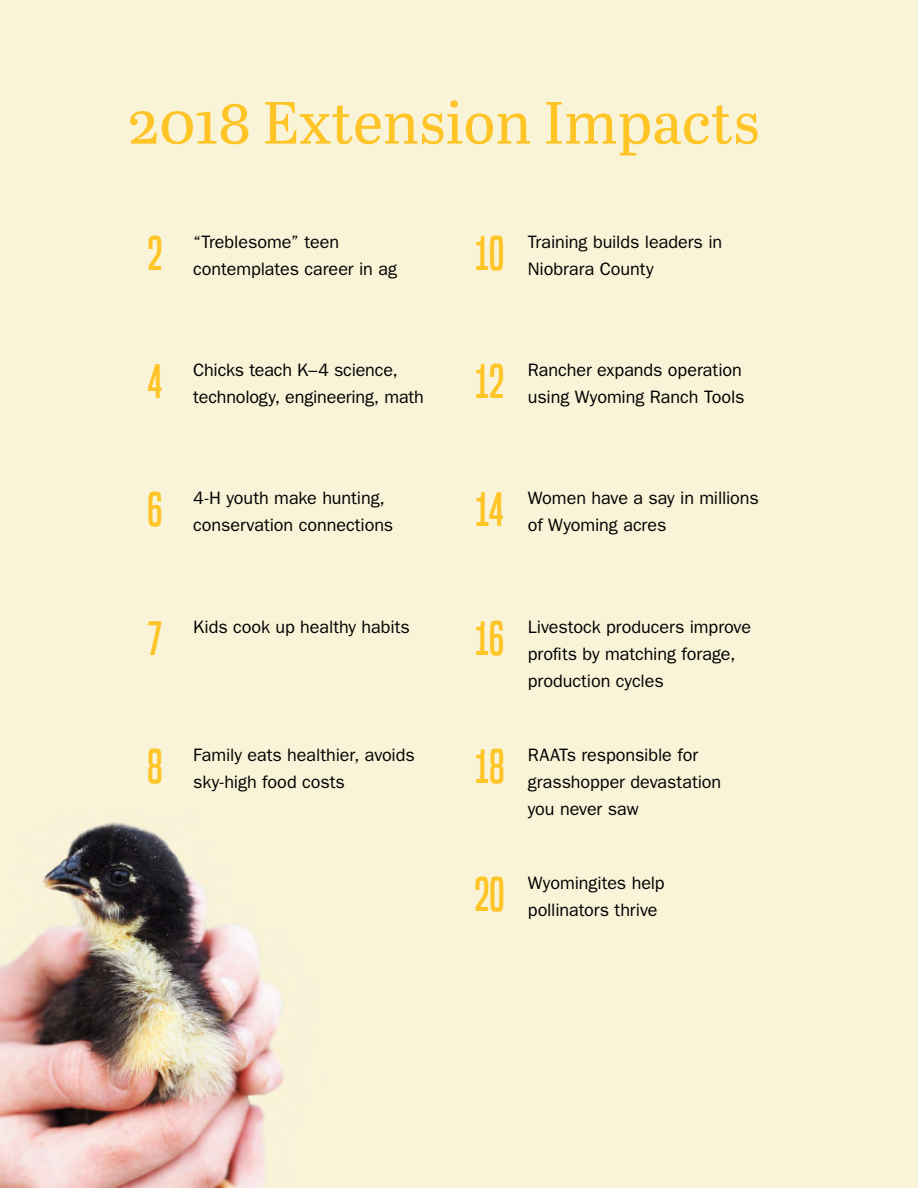
<style>
.page{position:relative;width:918px;height:1188px;background:#fff}
.page>*{position:absolute;margin:0;border:0;box-sizing:border-box;transform-origin:0 0}
.t1{font:59.4px "Abril Text";color:#ffc425}
.t2{font:45px "Built Titling Rg";letter-spacing:-.01em;color:#ffc425}
.t3{font:18px/27px "ITC Franklin Gothic Std";letter-spacing:-.005em;color:#000}
</style>
<div class="page">
<img style="left:0;top:0;width:918px;height:1188px">
<h1 class="t1" style="left:128px;top:80px;width:633px">2018 Extension Impacts</h1>
<h2 class="t2" style="left:147px;top:226px;width:17px">2</h2>
<p class="t3" style="left:193px;top:228px;width:205px">“Treblesome” teen contemplates career in ag</p>
<h2 class="t2" style="left:475px;top:226px;width:31px">10</h2>
<p class="t3" style="left:528px;top:228px;width:196px">Training builds leaders in<br>Niobrara County</p>
<h2 class="t2" style="left:147px;top:355px;width:17px">4</h2>
<p class="t3" style="left:193px;top:357px;width:232px">Chicks teach K–4 science, technology, engineering, math</p>
<h2 class="t2" style="left:475px;top:355px;width:31px">12</h2>
<p class="t3" style="left:528px;top:357px;width:218px">Rancher expands operation using Wyoming Ranch Tools</p>
<h2 class="t2" style="left:147px;top:483px;width:17px">6</h2>
<p class="t3" style="left:193px;top:485px;width:202px">4-H youth make hunting, conservation connections</p>
<h2 class="t2" style="left:475px;top:483px;width:30px">14</h2>
<p class="t3" style="left:528px;top:485px;width:232px">Women have a say in millions of Wyoming acres</p>
<h2 class="t2" style="left:147px;top:611px;width:17px">7</h2>
<p class="t3" style="left:193px;top:613px;width:218px">Kids cook up healthy habits</p>
<h2 class="t2" style="left:475px;top:611px;width:31px">16</h2>
<p class="t3" style="left:528px;top:613px;width:225px">Livestock producers improve profits by matching forage, production cycles</p>
<h2 class="t2" style="left:147px;top:739px;width:17px">8</h2>
<p class="t3" style="left:193px;top:741px;width:223px">Family eats healthier, avoids sky-high food costs</p>
<h2 class="t2" style="left:475px;top:739px;width:31px">18</h2>
<p class="t3" style="left:528px;top:741px;width:195px">RAATs responsible for grasshopper devastation you never saw</p>
<h2 class="t2" style="left:475px;top:868px;width:31px">20</h2>
<p class="t3" style="left:528px;top:870px;width:138px">Wyomingites help pollinators thrive</p>
</div>
